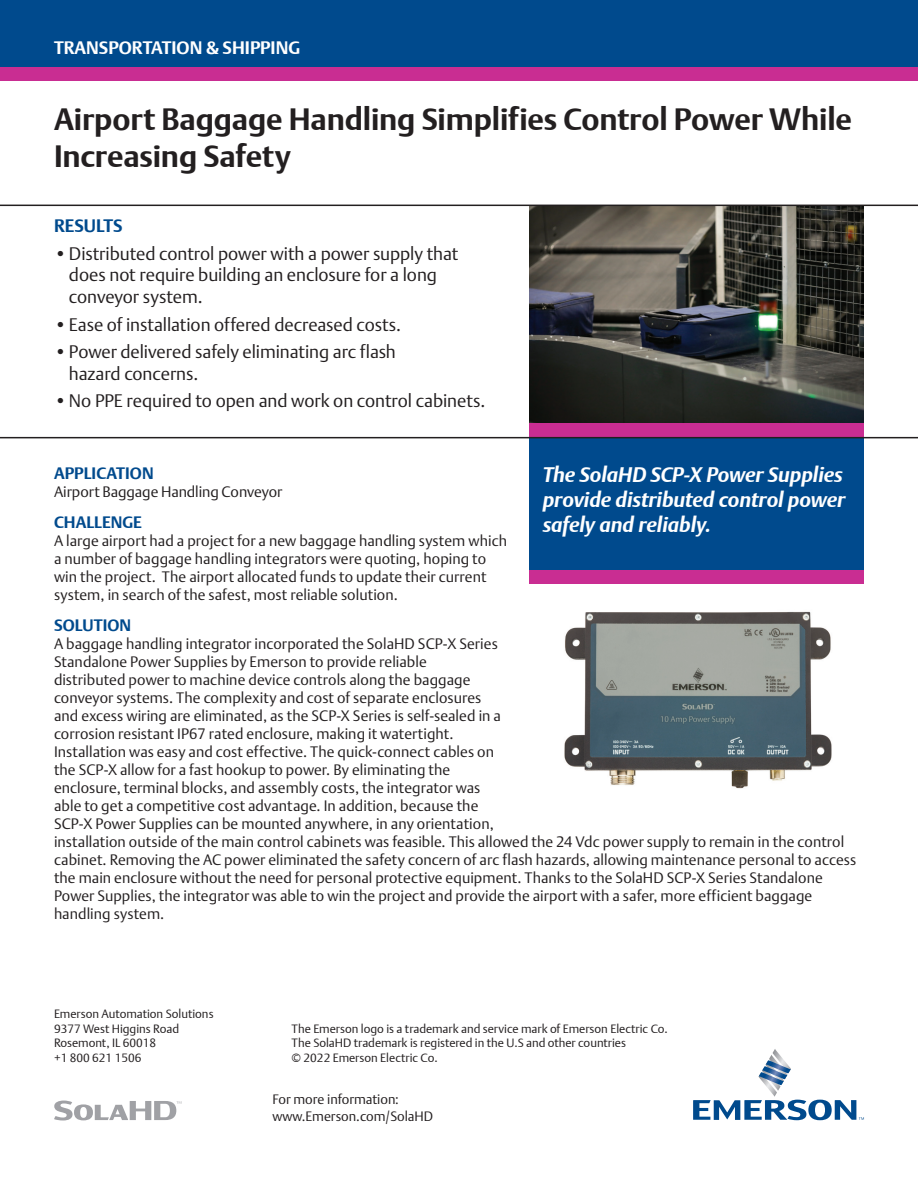
<style>
.page{position:relative;width:918px;height:1188px;background:#fff}
.page>*{position:absolute;margin:0;border:0;box-sizing:border-box;transform-origin:0 0}
.t1{font:700 30.75px/36.9px "DTL Argo T";letter-spacing:-.005em;color:#231f20}
.t2{font:italic 700 21px/25.2px "DTL Argo T";letter-spacing:-.005em;color:#fff}
.t3{font:300 18px/21.6px "DTL Argo T";letter-spacing:-.005em;color:#231f20}
.t4{font:700 18px "DTL Argo T";color:#fff}
.t5{font:700 18px "DTL Argo T";letter-spacing:.005em;color:#004a8d}
.t6{font:700 16.5px "DTL Argo T";letter-spacing:.005em;color:#004a8d}
.t7{font:300 15px/18px "DTL Argo T";letter-spacing:.005em;color:#231f20}
.t8{font:300 13.5px/16.2px "DTL Argo T";color:#231f20}
.t9{font:12px/14.4px "DTL Argo T Light";color:#231f20}
</style>
<div class="page">
<div style="left:529px;top:438px;width:335px;height:133px;background:#004a8d"></div>
<img style="left:529px;top:206px;width:335px;height:217px">
<div style="left:529px;top:423px;width:335px;height:14px;background:#c92d92"></div>
<div style="left:0;top:0;width:918px;height:68px;background:#004a8d"></div>
<div style="left:0;top:68px;width:918px;height:13px;background:#c92d92"></div>
<hr style="left:0;top:205px;width:918px;height:1px;background:#231f20">
<hr style="left:0;top:437px;width:918px;height:1px;background:#231f20">
<svg style="left:693px;top:1049px;width:171px;height:71px"></svg>
<svg style="left:54px;top:1101px;width:127px;height:19px"></svg>
<div style="left:529px;top:571px;width:335px;height:13px;background:#c92d92"></div>
<img style="left:564px;top:611px;width:268px;height:178px">
<p class="t4" style="left:54px;top:37px;width:248px">TRANSPORTATION &amp; SHIPPING</p>
<h1 class="t1" style="left:54px;top:101px;width:800px">Airport Baggage Handling Simplifies Control Power While<br>Increasing Safety</h1>
<p class="t5" style="left:54px;top:215px;width:70px">RESULTS</p>
<p class="t3" style="left:69px;top:242px;width:391px;text-indent:-15px">•Distributed control power with a power supply that does not require building an enclosure for a long conveyor system.</p>
<p class="t3" style="left:54px;top:313px;width:349px">•Ease of installation offered decreased costs.</p>
<p class="t3" style="left:69px;top:341px;width:328px;text-indent:-15px">•Power delivered safely eliminating arc flash hazard concerns.</p>
<p class="t3" style="left:54px;top:390px;width:433px">•No PPE required to open and work on control cabinets.</p>
<h2 class="t2" style="left:543px;top:462px;width:304px">The SolaHD SCP-X Power Supplies provide distributed control power safely and reliably.</h2>
<p class="t6" style="left:54px;top:464px;width:101px">APPLICATION</p>
<p class="t7" style="left:54px;top:483px;width:230px">Airport Baggage Handling Conveyor</p>
<p class="t6" style="left:54px;top:512px;width:90px">CHALLENGE</p>
<p class="t7" style="left:54px;top:532px;width:455px">A large airport had a project for a new baggage handling system which a number of baggage handling integrators were quoting, hoping to win the project. The airport allocated funds to update their current system, in search of the safest, most reliable solution.</p>
<p class="t6" style="left:54px;top:615px;width:79px">SOLUTION</p>
<p class="t7" style="left:54px;top:634px;width:804px">A baggage handling integrator incorporated the SolaHD SCP-X Series<br>Standalone Power Supplies by Emerson to provide reliable<br>distributed power to machine device controls along the baggage<br>conveyor systems. The complexity and cost of separate enclosures<br>and excess wiring are eliminated, as the SCP-X Series is self-sealed in a<br>corrosion resistant IP67 rated enclosure, making it watertight.<br>Installation was easy and cost effective. The quick-connect cables on<br>the SCP-X allow for a fast hookup to power. By eliminating the<br>enclosure, terminal blocks, and assembly costs, the integrator was<br>able to get a competitive cost advantage. In addition, because the<br>SCP-X Power Supplies can be mounted anywhere, in any orientation,<br>installation outside of the main control cabinets was feasible. This allowed the 24 Vdc power supply to remain in the control cabinet. Removing the AC power eliminated the safety concern of arc flash hazards, allowing maintenance personal to access the main enclosure without the need for personal protective equipment. Thanks to the SolaHD SCP-X Series Standalone Power Supplies, the integrator was able to win the project and provide the airport with a safer, more efficient baggage handling system.</p>
<p class="t9" style="left:54px;top:1007px;width:161px">Emerson Automation Solutions<br>9377 West Higgins Road<br>Rosemont, IL 60018<br>+1 800 621 1506</p>
<p class="t9" style="left:292px;top:1021px;width:378px">The Emerson logo is a trademark and service mark of Emerson Electric Co.<br>The SolaHD trademark is registered in the U.S and other countries<br>© 2022 Emerson Electric Co.</p>
<p class="t8" style="left:272px;top:1091px;width:162px">For more information: www.Emerson.com/SolaHD</p>
</div>
